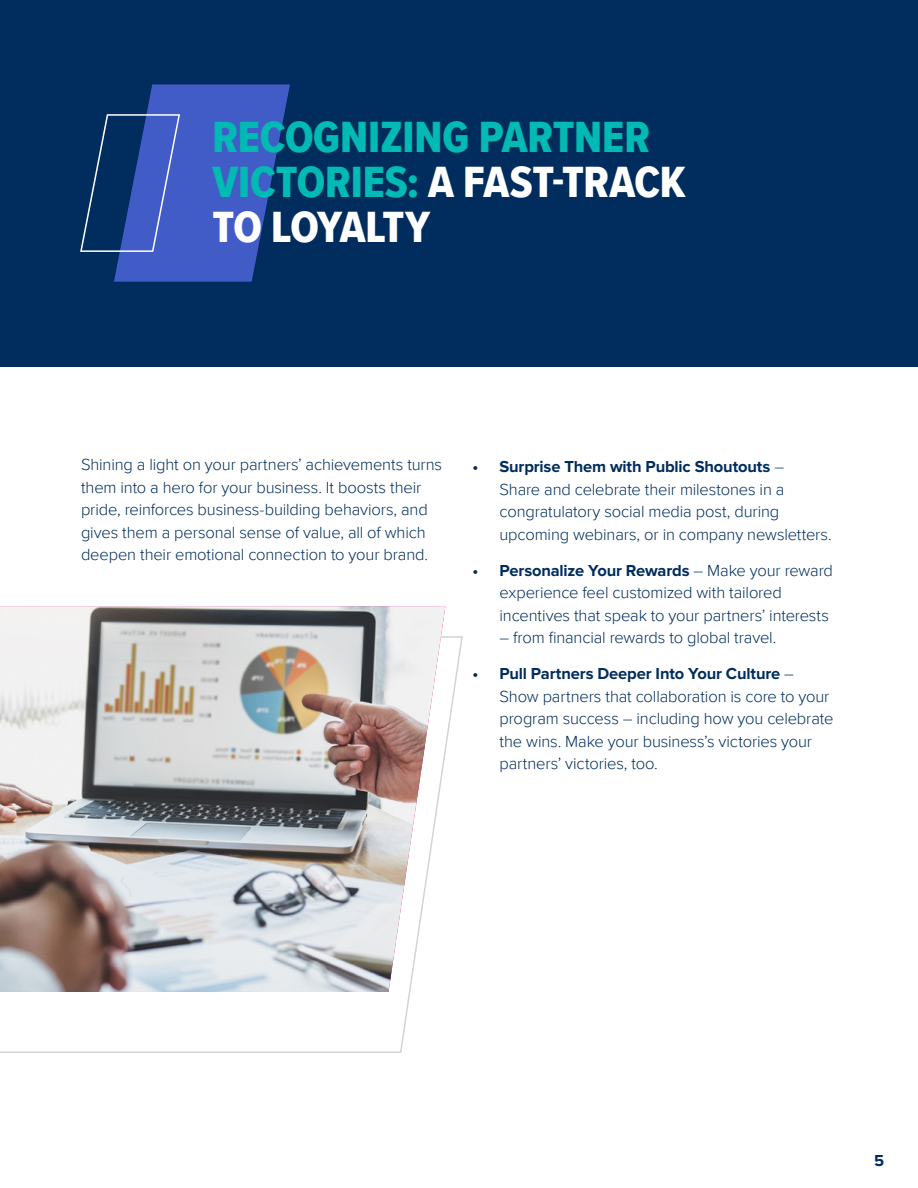
<style>
.page{position:relative;width:918px;height:1188px;background:#fff}
.page>*{position:absolute;margin:0;border:0;box-sizing:border-box;transform-origin:0 0}
.t1{font:45px/45px "Proxima Nova Cond Extrabld";letter-spacing:-.005em;color:#00bab3}
.t2{font:300 16.5px/22.5px "Proxima Nova";letter-spacing:-.01em;color:#002d5d}
.t3{font:700 16.5px "Proxima Nova";color:#002d5d}
.s1{color:#fff}
.s2{font-weight:700}
</style>
<div class="page">
<div style="left:0;top:0;width:918px;height:366px;background:#002d5d"></div>
<svg style="left:80px;top:84px;width:210px;height:198px"></svg>
<svg style="left:0;top:636px;width:463px;height:417px"></svg>
<img style="left:0;top:606px;width:445px;height:386px">
<h1 class="t1" style="left:212px;top:114px;width:475px">RECOGNIZING PARTNER<br>VICTORIES: <span class="s1">A FAST-TRACK<br>TO LOYALTY</span></h1>
<p class="t2" style="left:81px;top:453px;width:363px">Shining a light on your partners’ achievements turns them into a hero for your business. It boosts their pride, reinforces business-building behaviors, and gives them a personal sense of value, all of which deepen their emotional connection to your brand.</p>
<p class="t2" style="left:499px;top:454px;width:334px;text-indent:-27px"><span class="s2">• Surprise Them with Public Shoutouts</span> –<br>Share and celebrate their milestones in a congratulatory social media post, during upcoming webinars, or in company newsletters.</p>
<p class="t2" style="left:499px;top:558px;width:335px;text-indent:-27px"><span class="s2">• Personalize Your Rewards</span> – Make your reward experience feel customized with tailored incentives that speak to your partners’ interests</p>
<p class="t2" style="left:499px;top:625px;width:278px">– from financial rewards to global travel.</p>
<p class="t2" style="left:499px;top:661px;width:335px;text-indent:-27px"><span class="s2">• Pull Partners Deeper Into Your Culture</span> – Show partners that collaboration is core to your program success – including how you celebrate the wins. Make your business’s victories your partners’ victories, too.</p>
<p class="t3" style="left:874px;top:1151px;width:12px">5</p>
</div>
